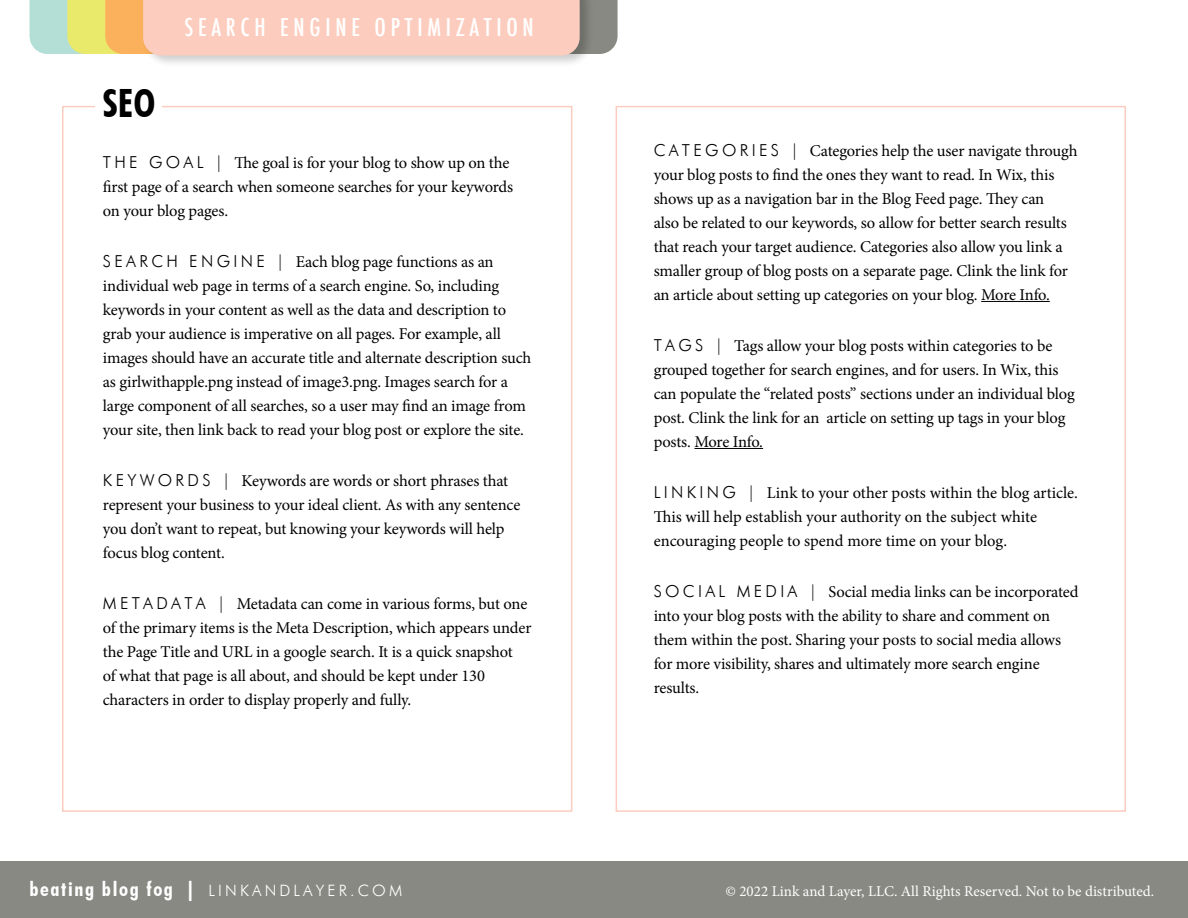
<style>
.page{position:relative;width:1188px;height:918px;background:#fff}
.page>*{position:absolute;margin:0;border:0;box-sizing:border-box;transform-origin:0 0}
.t1{font:700 condensed 39px "Futura BT";color:#000}
.t2{font:500 condensed 23.85px "Futura";letter-spacing:.2em;color:#fff}
.t3{font:16.5px/24px "Minion Pro";letter-spacing:-.01em;color:#000}
.t4{font:300 15.75px "Futura BT";letter-spacing:.2em;color:#fff}
.t5{font:15px "Minion Pro";color:#fff}
.s1{font-family:"Futura BT";font-weight:300}
.s2{font-weight:700;font-stretch:condensed;font-size:20.25px}
.s3{font-family:"ITC Avant Garde Std";font-weight:700;font-stretch:condensed;font-size:20.25px}
</style>
<div class="page">
<div style="left:616px;top:106px;width:510px;height:706px;border:2px solid #fccdbe"></div>
<hr style="left:981px;top:301px;width:69px;height:1px;background:#000">
<hr style="left:694px;top:448px;width:69px;height:1px;background:#000">
<div style="left:0;top:862px;width:1188px;height:56px;background:#888982"></div>
<div style="left:142px;top:0;width:452px;height:68px;background:#000;opacity:.2"></div>
<svg style="left:30px;top:0;width:588px;height:55px;background:#eecab0"></svg>
<h2 class="t2" style="left:184px;top:12px;width:351px">SEARCH ENGINE OPTIMIZATION</h2>
<h1 class="t1" style="left:103px;top:80px;width:54px">SEO</h1>
<p class="t3" style="left:103px;top:151px;width:412px"><span class="s1">T H E G O A L |</span> The goal is for your blog to show up on the first page of a search when someone searches for your keywords on your blog pages.</p>
<p class="t3" style="left:103px;top:250px;width:430px"><span class="s1">S E A R C H E N G I N E |</span> Each blog page functions as an individual web page in terms of a search engine. So, including keywords in your content as well as the data and description to grab your audience is imperative on all pages. For example, all images should have an accurate title and alternate description such as girlwithapple.png instead of image3.png. Images search for a large component of all searches, so a user may find an image from your site, then link back to read your blog post or explore the site.</p>
<p class="t3" style="left:103px;top:469px;width:419px"><span class="s1">K E Y W O R D S |</span> Keywords are words or short phrases that represent your business to your ideal client. As with any sentence you don’t want to repeat, but knowing your keywords will help focus blog content.</p>
<p class="t3" style="left:103px;top:592px;width:430px"><span class="s1">M E T A D A T A |</span> Metadata can come in various forms, but one of the primary items is the Meta Description, which appears under the Page Title and URL in a google search. It is a quick snapshot<br>of what that page is all about, and should be kept under 130 characters in order to display properly and fully.</p>
<p class="t3" style="left:654px;top:139px;width:425px"><span class="s1">C A T E G O R I E S |</span> Categories help the user navigate through your blog posts to find the ones they want to read. In Wix, this shows up as a navigation bar in the Blog Feed page. They can<br>also be related to our keywords, so allow for better search results that reach your target audience. Categories also allow you link a smaller group of blog posts on a separate page. Clink the link for an article about setting up categories on your blog. More Info.</p>
<p class="t3" style="left:654px;top:334px;width:423px"><span class="s1">T A G S |</span> Tags allow your blog posts within categories to be grouped together for search engines, and for users. In Wix, this can populate the “related posts” sections under an individual blog post. Clink the link for an article on setting up tags in your blog posts. More Info.</p>
<p class="t3" style="left:654px;top:481px;width:426px"><span class="s1">L I N K I N G |</span> Link to your other posts within the blog article.<br>This will help establish your authority on the subject white encouraging people to spend more time on your blog.</p>
<p class="t3" style="left:654px;top:580px;width:426px"><span class="s1">S O C I A L M E D I A |</span> Social media links can be incorporated into your blog posts with the ability to share and comment on them within the post. Sharing your posts to social media allows for more visibility, shares and ultimately more search engine results.</p>
<p class="t4" style="left:30px;top:881px;width:374px"><span class="s2">beating blog fog</span> <span class="s3">|</span> LINKANDLAYER.COM</p>
<p class="t5" style="left:726px;top:881px;width:430px">© 2022 Link and Layer, LLC. All Rights Reserved. Not to be distributed.</p>
</div>
